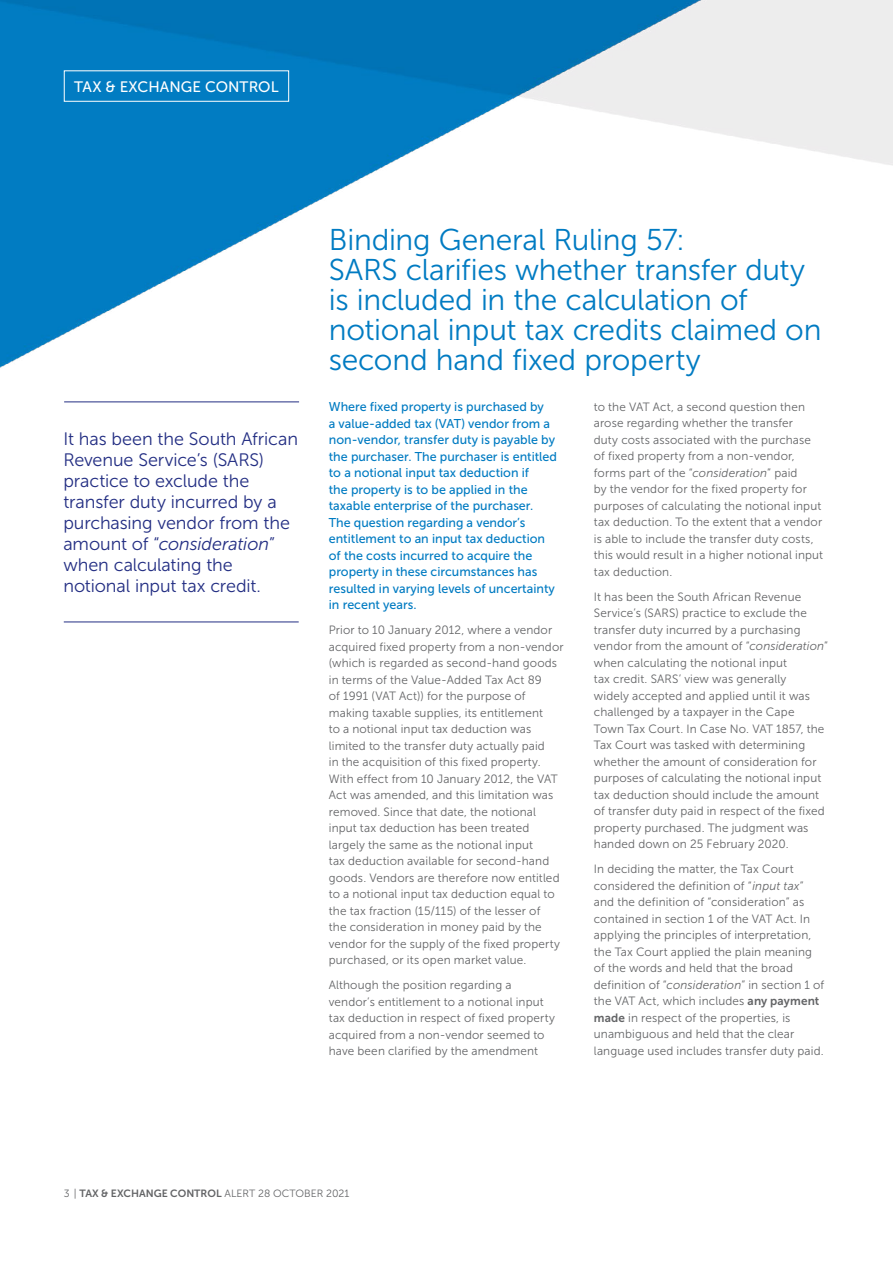
<style>
.page{position:relative;width:893px;height:1263px;background:#fff}
.page>*{position:absolute;margin:0;border:0;box-sizing:border-box;transform-origin:0 0}
.t1{font:30px/30px "Museo Sans 300";letter-spacing:-.01em;color:#007bc2}
.t2{font:18px/21px "Museo Sans 300";letter-spacing:-.005em;color:#232e83}
.t3{font:15.15px "Museo Sans 500";letter-spacing:.005em;color:#fff}
.t4{font:12.75px/16.5px "Museo Sans 500";color:#007bc2}
.t5{font:12px/16.5px "Museo Sans 300";letter-spacing:.01em;color:#636466}
.t6{font:10.5px "Museo Sans 300";color:#636466}
.s1{font-style:italic}
.s2{font-family:"Museo Sans 700"}
</style>
<div class="page">
<img style="left:0;top:0;width:893px;height:403px">
<hr style="left:64px;top:401px;width:235px;height:1px;background:#232e83">
<hr style="left:64px;top:621px;width:235px;height:1px;background:#232e83">
<div style="left:64px;top:70px;width:225px;height:32px;border:1px solid #fff"></div>
<p class="t3" style="left:74px;top:78px;width:206px">TAX &amp; EXCHANGE CONTROL</p>
<h2 class="t2" style="left:63px;top:429px;width:236px">It has been the South African<br>Revenue Service’s (SARS) practice to exclude the transfer duty incurred by a purchasing vendor from the amount of “<span class="s1">consideration</span>” when calculating the notional input tax credit.</h2>
<h1 class="t1" style="left:329px;top:225px;width:494px">Binding General Ruling 57:<br>SARS clarifies whether transfer duty is included in the calculation of notional input tax credits claimed on second hand fixed property</h1>
<p class="t4" style="left:329px;top:398px;width:230px">Where fixed property is purchased by<br>a value-added tax (VAT) vendor from a non-vendor, transfer duty is payable by the purchaser. The purchaser is entitled to a notional input tax deduction if<br>the property is to be applied in the taxable enterprise of the purchaser.<br>The question regarding a vendor’s entitlement to an input tax deduction of the costs incurred to acquire the property in these circumstances has resulted in varying levels of uncertainty in recent years.</p>
<p class="t5" style="left:329px;top:622px;width:236px">Prior to 10 January 2012, where a vendor acquired fixed property from a non-vendor (which is regarded as second-hand goods in terms of the Value-Added Tax Act 89<br>of 1991 (VAT Act)) for the purpose of making taxable supplies, its entitlement<br>to a notional input tax deduction was limited to the transfer duty actually paid<br>in the acquisition of this fixed property.<br>With effect from 10 January 2012, the VAT Act was amended, and this limitation was removed. Since that date, the notional input tax deduction has been treated largely the same as the notional input<br>tax deduction available for second-hand goods. Vendors are therefore now entitled to a notional input tax deduction equal to the tax fraction (15/115) of the lesser of<br>the consideration in money paid by the vendor for the supply of the fixed property purchased, or its open market value.</p>
<p class="t5" style="left:329px;top:977px;width:228px">Although the position regarding a vendor’s entitlement to a notional input tax deduction in respect of fixed property acquired from a non-vendor seemed to have been clarified by the amendment</p>
<p class="t5" style="left:594px;top:398px;width:231px">to the VAT Act, a second question then arose regarding whether the transfer<br>duty costs associated with the purchase of fixed property from a non-vendor, forms part of the “<span class="s1">consideration</span>” paid<br>by the vendor for the fixed property for purposes of calculating the notional input tax deduction. To the extent that a vendor is able to include the transfer duty costs, this would result in a higher notional input tax deduction.</p>
<p class="t5" style="left:594px;top:588px;width:236px">It has been the South African Revenue Service’s (SARS) practice to exclude the transfer duty incurred by a purchasing vendor from the amount of “<span class="s1">consideration</span>” when calculating the notional input<br>tax credit. SARS’ view was generally<br>widely accepted and applied until it was challenged by a taxpayer in the Cape<br>Town Tax Court. In Case No. VAT 1857, the Tax Court was tasked with determining whether the amount of consideration for purposes of calculating the notional input tax deduction should include the amount of transfer duty paid in respect of the fixed property purchased. The judgment was handed down on 25 February 2020.</p>
<p class="t5" style="left:594px;top:861px;width:232px">In deciding the matter, the Tax Court considered the definition of “<span class="s1">input tax</span>” and the definition of “consideration” as contained in section 1 of the VAT Act. In applying the principles of interpretation, the Tax Court applied the plain meaning of the words and held that the broad definition of “<span class="s1">consideration</span>” in section 1 of the VAT Act, which includes <span class="s2">any payment made</span> in respect of the properties, is unambiguous and held that the clear language used includes transfer duty paid.</p>
<p class="t6" style="left:64px;top:1188px;width:287px">3 | <span class="s2">TAX &amp; EXCHANGE CONTROL</span> ALERT 28 OCTOBER 2021</p>
</div>
